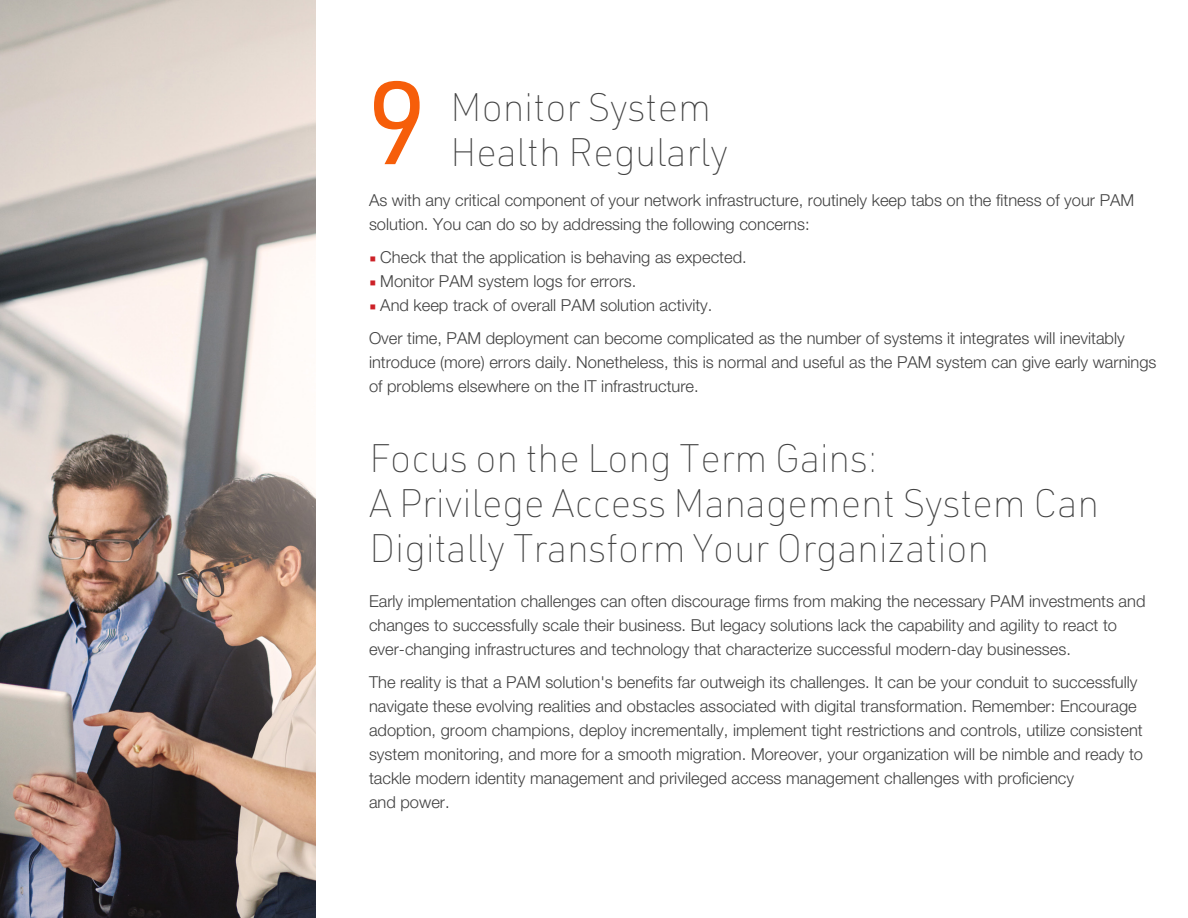
<style>
.page{position:relative;width:1188px;height:918px;background:#fff}
.page>*{position:absolute;margin:0;border:0;box-sizing:border-box;transform-origin:0 0}
.t1{font:115.2px "URWDIN";color:#f65e0a}
.t2{font:100 39px/45px "URWDIN";letter-spacing:-.01em;color:#414141}
.t3{font:300 16.5px/24px "Helvetica Neue LT Std";color:#414141}
.s1{color:#cc2127}
</style>
<div class="page">
<img style="left:0;top:0;width:315px;height:918px">
<h1 class="t1" style="left:366px;top:47px;width:64px">9</h1>
<h2 class="t2" style="left:450px;top:84px;width:280px">Monitor System<br>Health Regularly</h2>
<p class="t3" style="left:369px;top:188px;width:767px">As with any critical component of your network infrastructure, routinely keep tabs on the fitness of your PAM solution. You can do so by addressing the following concerns:</p>
<p class="t3" style="left:369px;top:245px;width:379px"><span class="s1">▪</span> Check that the application is behaving as expected.</p>
<p class="t3" style="left:369px;top:269px;width:269px"><span class="s1">▪</span> Monitor PAM system logs for errors.</p>
<p class="t3" style="left:369px;top:289px;width:757px;line-height:33px"><span class="s1">▪</span> And keep track of overall PAM solution activity.<br>Over time, PAM deployment can become complicated as the number of systems it integrates will inevitably</p>
<p class="t3" style="left:369px;top:350px;width:789px">introduce (more) errors daily. Nonetheless, this is normal and useful as the PAM system can give early warnings of problems elsewhere on the IT infrastructure.</p>
<h2 class="t2" style="left:369px;top:435px;width:732px">Focus on the Long Term Gains:<br>A Privilege Access Management System Can<br>Digitally Transform Your Organization</h2>
<p class="t3" style="left:369px;top:589px;width:778px">Early implementation challenges can often discourage firms from making the necessary PAM investments and changes to successfully scale their business. But legacy solutions lack the capability and agility to react to ever-changing infrastructures and technology that characterize successful modern-day businesses.</p>
<p class="t3" style="left:369px;top:670px;width:776px">The reality is that a PAM solution's benefits far outweigh its challenges. It can be your conduit to successfully navigate these evolving realities and obstacles associated with digital transformation. Remember: Encourage adoption, groom champions, deploy incrementally, implement tight restrictions and controls, utilize consistent system monitoring, and more for a smooth migration. Moreover, your organization will be nimble and ready to tackle modern identity management and privileged access management challenges with proficiency<br>and power.</p>
</div>
